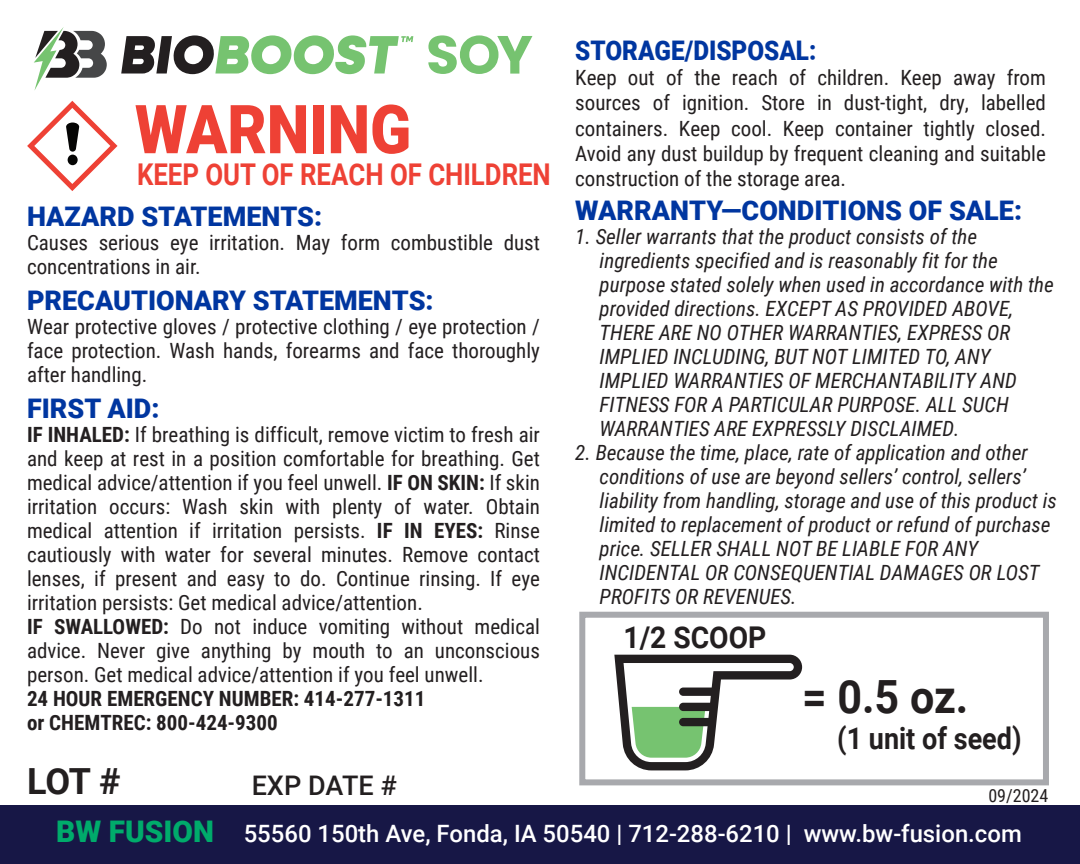
<style>
.page{position:relative;width:1080px;height:864px;background:#fff}
.page>*{position:absolute;margin:0;border:0;box-sizing:border-box;transform-origin:0 0}
.t1{font:900 67.5px "Roboto";color:#ee4135;scale:.9 1}
.t2{font:700 45.9px "Roboto";color:#231f20;scale:.94 1}
.t3{font:700 36px "Roboto";color:#231f20}
.t4{font:700 30px "Roboto";color:#ee4135;scale:.86 1}
.t5{font:700 30px "Roboto";color:#231f20;scale:.9 1}
.t6{font:700 30px "Roboto";color:#231f20;scale:.94 1}
.t7{font:900 27px "Roboto";color:#0036a0}
.t8{font:900 27px "Roboto";color:#0036a0;scale:.9 1}
.t9{font:500 27px "Roboto";color:#231f20}
.t10{font:500 24px "Roboto";color:#fff}
.t11{font:21px/24px "Roboto Condensed";color:#231f20}
.t12{font:italic 21px/24px "Roboto Condensed";color:#231f20}
.t13{font:700 21px/24px "Roboto Condensed";color:#231f20}
.t14{font:18px "Roboto Condensed";color:#231f20}
.s1{font-weight:700}
.s2{font-weight:900;font-size:29.7px;color:#00ab6b}
</style>
<div class="page">
<svg style="left:27px;top:101px;width:91px;height:90px"></svg>
<div style="left:0;top:805px;width:1080px;height:59px;background:#171746"></div>
<svg style="left:614px;top:655px;width:188px;height:115px"></svg>
<div style="left:679px;top:688px;width:40px;height:8px;background:#231f20;border-radius:4px"></div>
<div style="left:679px;top:703px;width:37px;height:8px;background:#231f20;border-radius:4px"></div>
<div style="left:679px;top:718px;width:35px;height:8px;background:#231f20;border-radius:4px"></div>
<div style="left:579px;top:612px;width:470px;height:173px;border:6px solid #a8a9ad"></div>
<svg style="left:121px;top:35px;width:292px;height:39px"></svg>
<svg style="left:428px;top:35px;width:104px;height:39px"></svg>
<svg style="left:34px;top:27px;width:73px;height:63px"></svg>
<h1 class="t1" style="left:135px;top:82px;width:309px">WARNING</h1>
<h3 class="t4" style="left:137px;top:153px;width:483px">KEEP OUT OF REACH OF CHILDREN</h3>
<p class="t7" style="left:27px;top:197px;width:297px">HAZARD STATEMENTS:</p>
<p class="t11" style="left:27px;top:229px;width:514px">Causes serious eye irritation. May form combustible dust concentrations in air.</p>
<p class="t7" style="left:27px;top:281px;width:408px">PRECAUTIONARY STATEMENTS:</p>
<p class="t11" style="left:27px;top:313px;width:515px;text-align:justify">Wear protective gloves / protective clothing / eye protection / face protection. Wash hands, forearms and face thoroughly after handling.</p>
<p class="t7" style="left:27px;top:389px;width:134px">FIRST AID:</p>
<p class="t11" style="left:27px;top:421px;width:515px"><span class="s1">IF INHALED:</span> If breathing is difficult, remove victim to fresh air and keep at rest in a position comfortable for breathing. Get medical advice/attention if you feel unwell. <span class="s1">IF ON SKIN:</span> If skin irritation occurs: Wash skin with plenty of water. Obtain medical attention if irritation persists. <span class="s1">IF IN EYES:</span> Rinse cautiously with water for several minutes. Remove contact lenses, if present and easy to do. Continue rinsing. If eye irritation persists: Get medical advice/attention.<br><span class="s1">IF SWALLOWED:</span> Do not induce vomiting without medical advice. Never give anything by mouth to an unconscious person. Get medical advice/attention if you feel unwell.</p>
<p class="t13" style="left:27px;top:686px;width:400px">24 HOUR EMERGENCY NUMBER: 414-277-1311 or CHEMTREC: 800-424-9300</p>
<p class="t8" style="left:575px;top:32px;width:269px">STORAGE/DISPOSAL:</p>
<p class="t11" style="left:575px;top:64px;width:472px;line-height:25.2px;text-align:justify">Keep out of the reach of children. Keep away from sources of ignition. Store in dust-tight, dry, labelled containers. Keep cool. Keep container tightly closed.<br>Avoid any dust buildup by frequent cleaning and suitable construction of the storage area.</p>
<p class="t7" style="left:575px;top:192px;width:448px">WARRANTY—CONDITIONS OF SALE:</p>
<p class="t12" style="left:600px;top:224px;width:456px;text-indent:-24px">1. Seller warrants that the product consists of the ingredients specified and is reasonably fit for the purpose stated solely when used in accordance with the provided directions. EXCEPT AS PROVIDED ABOVE, THERE ARE NO OTHER WARRANTIES, EXPRESS OR IMPLIED INCLUDING, BUT NOT LIMITED TO, ANY IMPLIED WARRANTIES OF MERCHANTABILITY AND FITNESS FOR A PARTICULAR PURPOSE. ALL SUCH WARRANTIES ARE EXPRESSLY DISCLAIMED.</p>
<p class="t12" style="left:600px;top:440px;width:459px;text-indent:-24px">2. Because the time, place, rate of application and other conditions of use are beyond sellers’ control, sellers’ liability from handling, storage and use of this product is limited to replacement of product or refund of purchase price. SELLER SHALL NOT BE LIABLE FOR ANY INCIDENTAL OR CONSEQUENTIAL DAMAGES OR LOST PROFITS OR REVENUES.</p>
<h3 class="t6" style="left:624px;top:617px;width:153px">1/2 SCOOP</h3>
<h2 class="t2" style="left:802px;top:664px;width:179px">= 0.5 oz.</h2>
<h3 class="t5" style="left:837px;top:717px;width:206px">(1 unit of seed)</h3>
<h3 class="t3" style="left:27px;top:756px;width:95px">LOT #</h3>
<p class="t9" style="left:252px;top:767px;width:147px">EXP DATE #</p>
<p class="t14" style="left:988px;top:783px;width:62px">09/2024</p>
<p class="t10" style="left:56px;top:816px;width:967px"><span class="s2">BW FUSION</span> 55560 150th Ave, Fonda, IA 50540 | 712-288-6210 | www.bw-fusion.com</p>
</div>
